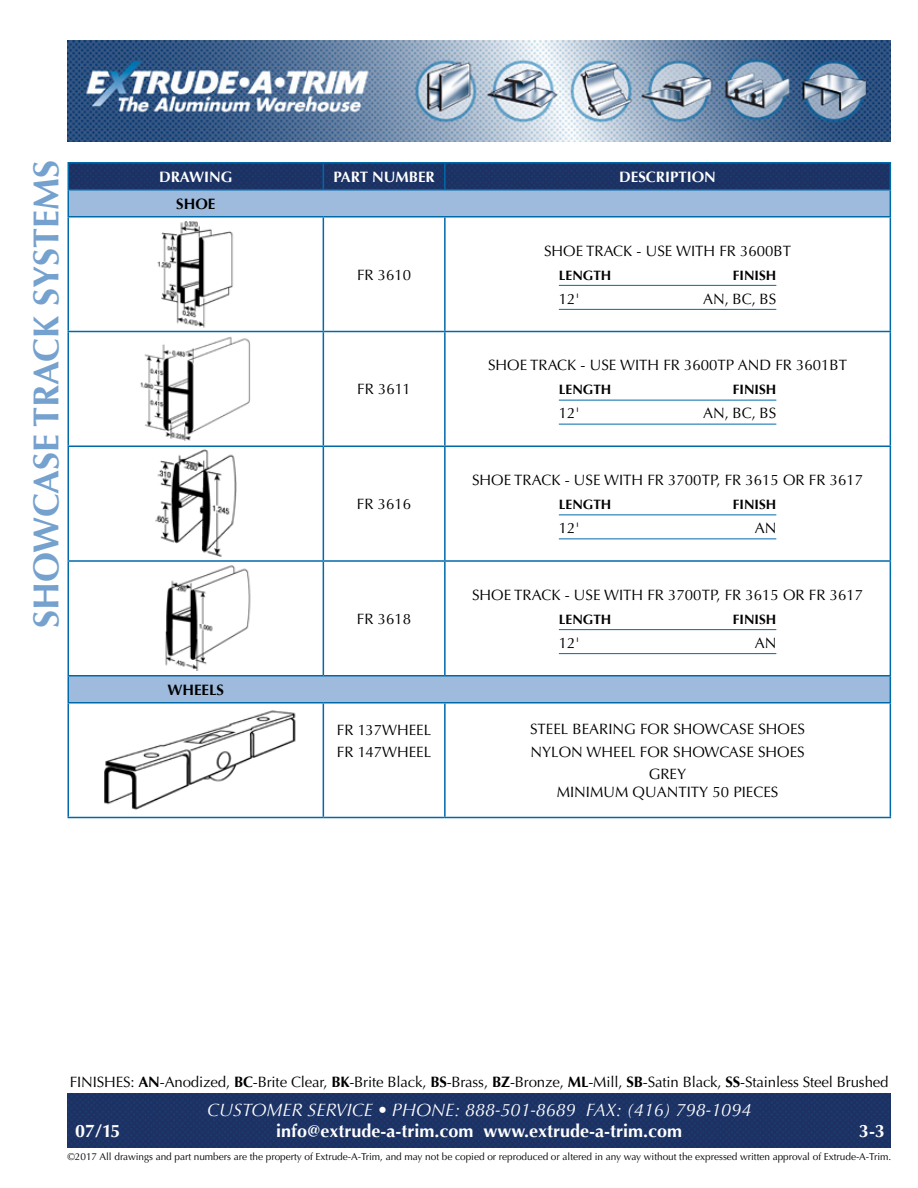
<style>
.page{position:relative;width:918px;height:1188px;background:#fff}
.page>*{position:absolute;margin:0;border:0;box-sizing:border-box;transform-origin:0 0}
.t1{font:700 36px "Optima";color:#75a1ce}
.t2{font:700 18px "Optima";color:#fff}
.t3{font:italic 18px "Optima";color:#fff}
.t4{font:15px/22.5px "Optima";color:#000}
.t5{font:700 15px "Optima";color:#fff}
.t6{font:700 15px "Optima";color:#000}
.t7{font:700 13.5px "Optima";color:#000}
.t8{font:10.05px "Optima";letter-spacing:-.005em;color:#000}
.s1{font-weight:700}
</style>
<div class="page">
<img style="left:68px;top:1094px;width:823px;height:54px">
<img style="left:68px;top:40px;width:823px;height:102px">
<img style="left:69px;top:164px;width:821px;height:25px">
<svg style="left:69px;top:190px;width:821px;height:512px"></svg>
<hr style="left:68px;top:162px;width:255px;height:2px;background:#0069aa">
<hr style="left:323px;top:162px;width:122px;height:2px;background:#0069aa">
<svg style="left:323px;top:164px;width:1px;height:25px"></svg>
<hr style="left:445px;top:162px;width:446px;height:2px;background:#0069aa">
<hr style="left:444px;top:164px;width:2px;height:25px;background:#0069aa">
<hr style="left:68px;top:189px;width:255px;height:1px;background:#0069aa">
<svg style="left:68px;top:164px;width:1px;height:52px"></svg>
<hr style="left:323px;top:189px;width:122px;height:1px;background:#0069aa">
<hr style="left:445px;top:189px;width:446px;height:1px;background:#0069aa">
<svg style="left:890px;top:164px;width:1px;height:52px"></svg>
<hr style="left:68px;top:216px;width:255px;height:2px;background:#0069aa">
<hr style="left:68px;top:218px;width:1px;height:113px;background:#0069aa">
<hr style="left:323px;top:216px;width:122px;height:2px;background:#0069aa">
<hr style="left:323px;top:218px;width:1px;height:113px;background:#0069aa">
<hr style="left:445px;top:216px;width:446px;height:2px;background:#0069aa">
<hr style="left:444px;top:218px;width:2px;height:113px;background:#0069aa">
<hr style="left:890px;top:218px;width:1px;height:113px;background:#0069aa">
<hr style="left:68px;top:331px;width:255px;height:1px;background:#0069aa">
<hr style="left:68px;top:332px;width:1px;height:114px;background:#0069aa">
<hr style="left:323px;top:331px;width:122px;height:1px;background:#0069aa">
<hr style="left:323px;top:332px;width:1px;height:114px;background:#0069aa">
<hr style="left:445px;top:331px;width:446px;height:1px;background:#0069aa">
<hr style="left:444px;top:332px;width:2px;height:114px;background:#0069aa">
<hr style="left:890px;top:332px;width:1px;height:114px;background:#0069aa">
<hr style="left:68px;top:446px;width:255px;height:1px;background:#0069aa">
<hr style="left:68px;top:447px;width:1px;height:113px;background:#0069aa">
<hr style="left:323px;top:446px;width:122px;height:1px;background:#0069aa">
<hr style="left:323px;top:447px;width:1px;height:113px;background:#0069aa">
<hr style="left:445px;top:446px;width:446px;height:1px;background:#0069aa">
<hr style="left:444px;top:447px;width:2px;height:113px;background:#0069aa">
<hr style="left:890px;top:447px;width:1px;height:113px;background:#0069aa">
<hr style="left:68px;top:560px;width:255px;height:2px;background:#0069aa">
<hr style="left:68px;top:562px;width:1px;height:113px;background:#0069aa">
<hr style="left:323px;top:560px;width:122px;height:2px;background:#0069aa">
<hr style="left:323px;top:562px;width:1px;height:113px;background:#0069aa">
<hr style="left:445px;top:560px;width:446px;height:2px;background:#0069aa">
<hr style="left:444px;top:562px;width:2px;height:113px;background:#0069aa">
<hr style="left:890px;top:562px;width:1px;height:113px;background:#0069aa">
<hr style="left:68px;top:675px;width:255px;height:1px;background:#0069aa">
<svg style="left:68px;top:676px;width:1px;height:26px"></svg>
<hr style="left:323px;top:675px;width:122px;height:1px;background:#0069aa">
<hr style="left:445px;top:675px;width:446px;height:1px;background:#0069aa">
<svg style="left:890px;top:676px;width:1px;height:26px"></svg>
<hr style="left:68px;top:702px;width:255px;height:2px;background:#0069aa">
<hr style="left:68px;top:704px;width:1px;height:113px;background:#0069aa">
<hr style="left:323px;top:702px;width:122px;height:2px;background:#0069aa">
<hr style="left:323px;top:704px;width:1px;height:113px;background:#0069aa">
<hr style="left:445px;top:702px;width:446px;height:2px;background:#0069aa">
<hr style="left:444px;top:704px;width:2px;height:113px;background:#0069aa">
<hr style="left:890px;top:704px;width:1px;height:113px;background:#0069aa">
<hr style="left:68px;top:817px;width:255px;height:1px;background:#0069aa">
<hr style="left:323px;top:817px;width:122px;height:1px;background:#0069aa">
<hr style="left:445px;top:817px;width:446px;height:1px;background:#0069aa">
<hr style="left:559px;top:285px;width:217px;height:1px;background:#0069aa">
<hr style="left:559px;top:309px;width:217px;height:1px;background:#0069aa">
<hr style="left:559px;top:400px;width:217px;height:1px;background:#0069aa">
<hr style="left:559px;top:424px;width:217px;height:1px;background:#0069aa">
<hr style="left:559px;top:514px;width:217px;height:1px;background:#0069aa">
<hr style="left:559px;top:538px;width:217px;height:1px;background:#0069aa">
<hr style="left:559px;top:629px;width:217px;height:1px;background:#0069aa">
<hr style="left:559px;top:653px;width:217px;height:1px;background:#0069aa">
<img style="left:136px;top:220px;width:145px;height:108px">
<img style="left:131px;top:334px;width:145px;height:108px">
<img style="left:139px;top:449px;width:123px;height:108px">
<img style="left:153px;top:564px;width:118px;height:107px">
<img style="left:104px;top:710px;width:192px;height:100px">
<h1 class="t1" style="left:25px;top:628px;width:470px;rotate:-90deg">SHOWCASE TRACK SYSTEMS</h1>
<p class="t5" style="left:159px;top:168px;width:75px">DRAWING</p>
<p class="t5" style="left:333px;top:168px;width:103px">PART NUMBER</p>
<p class="t5" style="left:619px;top:168px;width:98px">DESCRIPTION</p>
<p class="t6" style="left:176px;top:195px;width:41px">SHOE</p>
<p class="t6" style="left:167px;top:681px;width:58px">WHEELS</p>
<p class="t4" style="left:357px;top:263px;width:56px">FR 3610</p>
<p class="t4" style="left:357px;top:378px;width:55px">FR 3611</p>
<p class="t4" style="left:357px;top:493px;width:56px">FR 3616</p>
<p class="t4" style="left:357px;top:608px;width:56px">FR 3618</p>
<p class="t4" style="left:544px;top:239px;width:249px">SHOE TRACK - USE WITH FR 3600BT</p>
<p class="t7" style="left:559px;top:267px;width:54px">LENGTH</p>
<p class="t7" style="left:733px;top:267px;width:45px">FINISH</p>
<p class="t4" style="left:559px;top:287px;width:22px">12'</p>
<p class="t4" style="left:703px;top:287px;width:75px">AN, BC, BS</p>
<p class="t4" style="left:488px;top:354px;width:361px">SHOE TRACK - USE WITH FR 3600TP AND FR 3601BT</p>
<p class="t7" style="left:559px;top:382px;width:54px">LENGTH</p>
<p class="t7" style="left:733px;top:382px;width:45px">FINISH</p>
<p class="t4" style="left:559px;top:402px;width:22px">12'</p>
<p class="t4" style="left:703px;top:402px;width:75px">AN, BC, BS</p>
<p class="t4" style="left:472px;top:469px;width:393px">SHOE TRACK - USE WITH FR 3700TP, FR 3615 OR FR 3617</p>
<p class="t7" style="left:559px;top:497px;width:54px">LENGTH</p>
<p class="t7" style="left:733px;top:497px;width:45px">FINISH</p>
<p class="t4" style="left:559px;top:517px;width:22px">12'</p>
<p class="t4" style="left:755px;top:517px;width:23px">AN</p>
<p class="t4" style="left:472px;top:584px;width:393px">SHOE TRACK - USE WITH FR 3700TP, FR 3615 OR FR 3617</p>
<p class="t7" style="left:559px;top:611px;width:54px">LENGTH</p>
<p class="t7" style="left:733px;top:611px;width:45px">FINISH</p>
<p class="t4" style="left:559px;top:632px;width:22px">12'</p>
<p class="t4" style="left:755px;top:632px;width:23px">AN</p>
<p class="t4" style="left:337px;top:719px;width:96px">FR 137WHEEL<br>FR 147WHEEL</p>
<p class="t4" style="left:530px;top:718px;width:276px;text-align:center">STEEL BEARING FOR SHOWCASE SHOES<br>NYLON WHEEL FOR SHOWCASE SHOES<br>GREY</p>
<p class="t4" style="left:557px;top:781px;width:223px">MINIMUM QUANTITY 50 PIECES</p>
<p class="t4" style="left:70px;top:1071px;width:820px">FINISHES: <span class="s1">AN</span>-Anodized, <span class="s1">BC</span>-Brite Clear, <span class="s1">BK</span>-Brite Black, <span class="s1">BS</span>-Brass, <span class="s1">BZ</span>-Bronze, <span class="s1">ML</span>-Mill, <span class="s1">SB</span>-Satin Black, <span class="s1">SS</span>-Stainless Steel Brushed</p>
<p class="t3" style="left:207px;top:1099px;width:546px">CUSTOMER SERVICE • PHONE: 888-501-8689 FAX: (416) 798-1094</p>
<p class="t2" style="left:75px;top:1120px;width:47px">07/15</p>
<p class="t2" style="left:276px;top:1120px;width:407px">info@extrude-a-trim.com www.extrude-a-trim.com</p>
<p class="t2" style="left:859px;top:1120px;width:28px">3-3</p>
<p class="t8" style="left:68px;top:1151px;width:825px">©2017 All drawings and part numbers are the property of Extrude-A-Trim, and may not be copied or reproduced or altered in any way without the expressed written approval of Extrude-A-Trim.</p>
</div>
